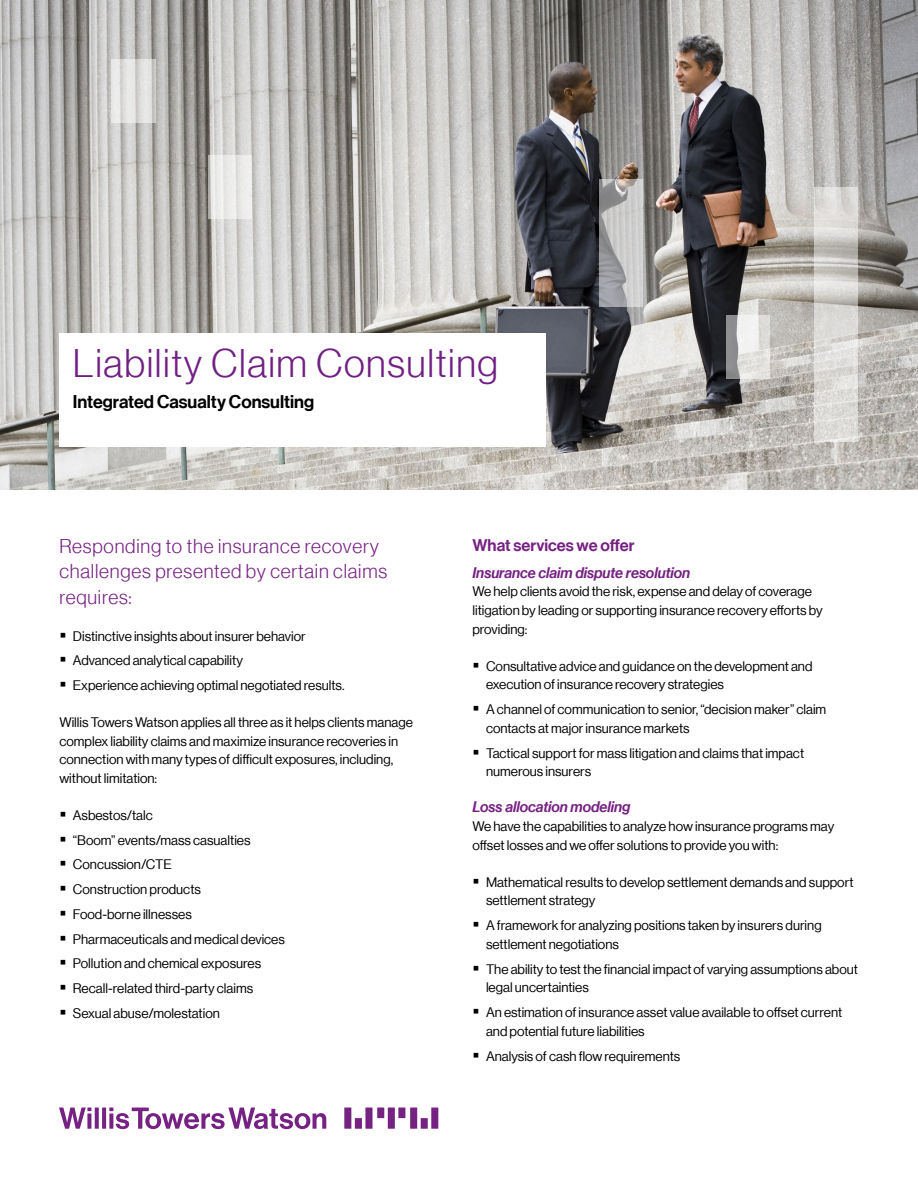
<style>
.page{position:relative;width:918px;height:1188px;background:#fff}
.page>*{position:absolute;margin:0;border:0;box-sizing:border-box;transform-origin:0 0}
.t1{font:39px "N Haas Grotesk DS Pro 45 Lt";letter-spacing:.04em;color:#702082}
.t2{font:19.5px/25.5px "N Haas Grotesk DS Pro 45 Lt";letter-spacing:.04em;color:#762283}
.t3{font:18px "N Haas Grotesk DS Pro 65 Md";color:#000}
.t4{font:16.5px "N Haas Grotesk DS Pro 65 Md";color:#762283}
.t5{font:15px "N Haas Grotesk DS Pro 66 Md It";color:#762283}
.t6{font:13.5px/18.8px "N Haas Grotesk DS Pro 55 Rg";color:#000}
</style>
<div class="page">
<img style="left:0;top:0;width:918px;height:489px">
<div style="left:59px;top:333px;width:486px;height:114px;background:#fff"></div>
<svg style="left:599px;top:179px;width:44px;height:127px;background:#b6b6b7"></svg>
<svg style="left:209px;top:156px;width:43px;height:63px;fill:#ececeb"></svg>
<svg style="left:111px;top:59px;width:44px;height:64px;background:#dfdfde"></svg>
<svg style="left:727px;top:315px;width:43px;height:64px"></svg>
<svg style="left:814px;top:187px;width:44px;height:255px;background:#d8d7d4"></svg>
<svg style="left:59px;top:1108px;width:379px;height:21px"></svg>
<h1 class="t1" style="left:73px;top:341px;width:427px">Liability Claim Consulting</h1>
<h3 class="t3" style="left:73px;top:392px;width:243px">Integrated Casualty Consulting</h3>
<h2 class="t2" style="left:59px;top:533px;width:329px">Responding to the insurance recovery challenges presented by certain claims requires:</h2>
<p class="t6" style="left:73px;top:624px;width:273px;line-height:24.8px">Distinctive insights about insurer behavior<br>Advanced analytical capability<br>Experience achieving optimal negotiated results.</p>
<p class="t6" style="left:59px;top:713px;width:355px">Willis Towers Watson applies all three as it helps clients manage complex liability claims and maximize insurance recoveries in connection with many types of difficult exposures, including, without limitation:</p>
<p class="t6" style="left:73px;top:803px;width:214px;line-height:24.8px">Asbestos/talc<br>“Boom” events/mass casualties<br>Concussion/CTE<br>Construction products<br>Food-borne illnesses<br>Pharmaceuticals and medical devices<br>Pollution and chemical exposures<br>Recall-related third-party claims<br>Sexual abuse/molestation</p>
<p class="t4" style="left:472px;top:535px;width:163px">What services we offer</p>
<p class="t5" style="left:472px;top:564px;width:219px">Insurance claim dispute resolution</p>
<p class="t6" style="left:472px;top:582px;width:352px">We help clients avoid the risk, expense and delay of coverage litigation by leading or supporting insurance recovery efforts by providing:</p>
<p class="t6" style="left:486px;top:657px;width:328px">Consultative advice and guidance on the development and execution of insurance recovery strategies</p>
<p class="t6" style="left:486px;top:700px;width:342px">A channel of communication to senior, “decision maker” claim contacts at major insurance markets</p>
<p class="t6" style="left:486px;top:744px;width:320px">Tactical support for mass litigation and claims that impact numerous insurers</p>
<p class="t5" style="left:472px;top:798px;width:160px">Loss allocation modeling</p>
<p class="t6" style="left:472px;top:817px;width:363px">We have the capabilities to analyze how insurance programs may offset losses and we offer solutions to provide you with:</p>
<p class="t6" style="left:486px;top:873px;width:369px">Mathematical results to develop settlement demands and support settlement strategy</p>
<p class="t6" style="left:486px;top:916px;width:337px">A framework for analyzing positions taken by insurers during settlement negotiations</p>
<p class="t6" style="left:486px;top:960px;width:373px">The ability to test the financial impact of varying assumptions about legal uncertainties</p>
<p class="t6" style="left:486px;top:1003px;width:358px">An estimation of insurance asset value available to offset current and potential future liabilities</p>
<p class="t6" style="left:486px;top:1047px;width:196px">Analysis of cash flow requirements</p>
</div>
